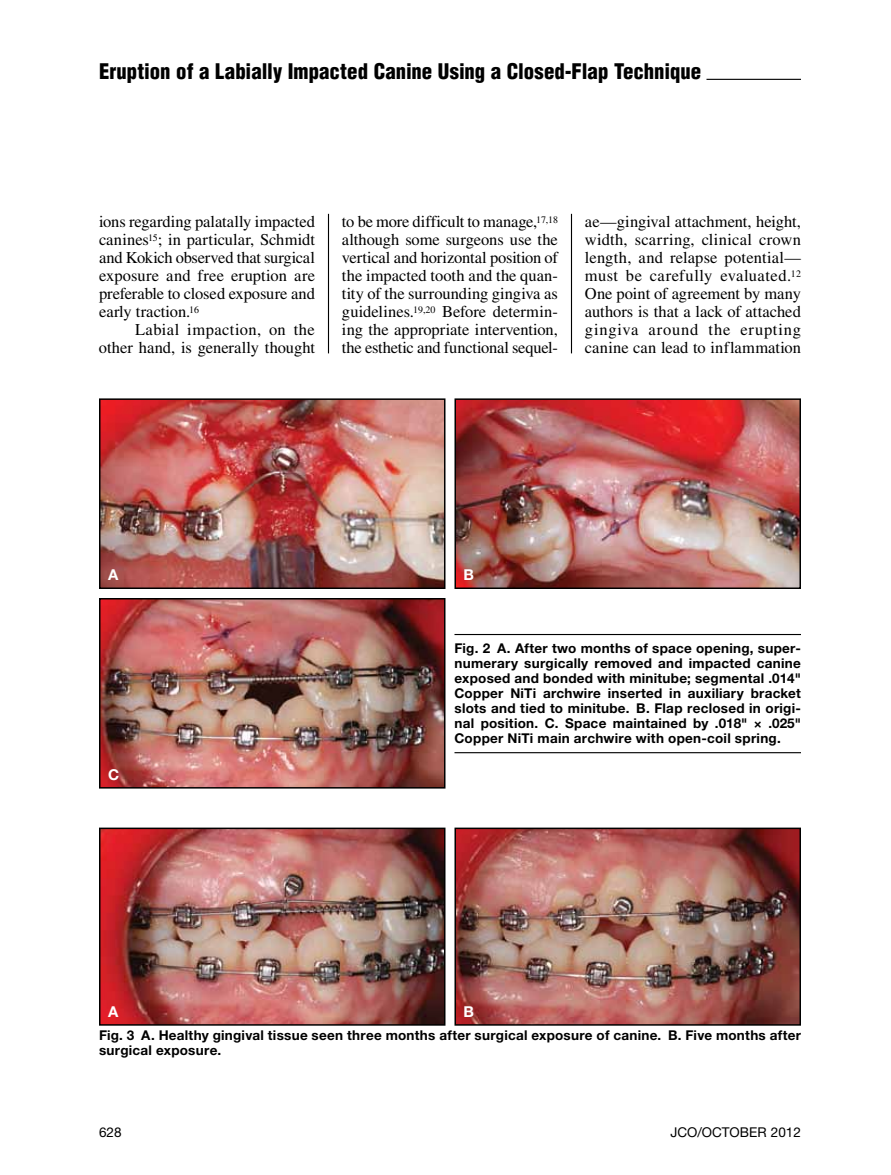
<style>
.page{position:relative;width:891px;height:1175px;background:#fff}
.page>*{position:absolute;margin:0;border:0;box-sizing:border-box;transform-origin:0 0}
.t1{font:900 condensed 21px "Helvetica";letter-spacing:-.005em;color:#000}
.t2{font:16.5px/18px "Times";color:#000;text-align:justify}
.t3{font:700 15px "Helvetica Neue LT Std";color:#fff}
.t4{font:700 13.5px/15px "Helvetica Neue LT Std";letter-spacing:.02em;color:#000}
.t5{font:13.5px "Helvetica Neue LT Std";color:#000}
</style>
<div class="page">
<hr style="left:706px;top:79px;width:95px;height:1px;background:#000">
<img style="left:102px;top:830px;width:341px;height:192px">
<div style="left:99px;top:827px;width:347px;height:198px;border:2px solid #000"></div>
<img style="left:457px;top:830px;width:341px;height:192px">
<div style="left:454px;top:827px;width:347px;height:198px;border:2px solid #000"></div>
<hr style="left:328px;top:214px;width:1px;height:139px;background:#000">
<hr style="left:571px;top:214px;width:1px;height:139px;background:#000">
<hr style="left:454px;top:634px;width:347px;height:1px;background:#000">
<hr style="left:454px;top:752px;width:347px;height:1px;background:#000">
<img style="left:102px;top:401px;width:341px;height:185px">
<div style="left:99px;top:398px;width:347px;height:191px;border:2px solid #000"></div>
<img style="left:102px;top:601px;width:341px;height:184px">
<div style="left:99px;top:598px;width:347px;height:190px;border:2px solid #000"></div>
<img style="left:457px;top:401px;width:341px;height:185px">
<div style="left:454px;top:398px;width:347px;height:191px;border:2px solid #000"></div>
<p class="t1" style="left:99px;top:58px;width:604px">Eruption of a Labially Impacted Canine Using a Closed-Flap Technique</p>
<p class="t2" style="left:99px;top:212px;width:218px">ions regarding palatally impacted canines<sup>15</sup>; in particular, Schmidt and Kokich observed that surgical exposure and free eruption are preferable to closed exposure and early traction.<sup>16</sup></p>
<p class="t2" style="left:99px;top:320px;width:217px;text-align:right">Labial impaction, on the other hand, is generally thought</p>
<p class="t2" style="left:342px;top:212px;width:218px">to be more difficult to manage,<sup>17,18 </sup>although some surgeons use the vertical and horizontal position of the impacted tooth and the quan&shy;tity of the surrounding gingiva as guidelines.<sup>19,20</sup> Before determin&shy;ing the appropriate intervention, the esthetic and functional sequel-</p>
<p class="t2" style="left:585px;top:212px;width:218px">ae—gingival attachment, height, width, scarring, clinical crown length, and relapse potential— must be carefully evaluated.<sup>12<br></sup>One point of agreement by many authors is that a lack of attached gingiva around the erupting canine can lead to inflammation</p>
<p class="t3" style="left:108px;top:565px;width:12px">A</p>
<p class="t3" style="left:464px;top:565px;width:12px">B</p>
<p class="t3" style="left:108px;top:765px;width:13px">C</p>
<p class="t4" style="left:454px;top:640px;width:348px;text-align:justify">Fig. 2 A. After two months of space opening, super&shy;numerary surgically removed and impacted canine exposed and bonded with minitube; segmental .014" Copper NiTi archwire inserted in auxiliary bracket slots and tied to minitube. B. Flap reclosed in origi&shy;nal position. C. Space maintained by .018" × .025" Copper NiTi main archwire with open-coil spring.</p>
<p class="t3" style="left:108px;top:1002px;width:12px">A</p>
<p class="t3" style="left:464px;top:1002px;width:12px">B</p>
<p class="t4" style="left:99px;top:1027px;width:704px">Fig. 3 A. Healthy gingival tissue seen three months after surgical exposure of canine. B. Five months after surgical exposure.</p>
<p class="t5" style="left:99px;top:1123px;width:24px">628</p>
<p class="t5" style="left:670px;top:1123px;width:132px">JCO/OCTOBER 2012</p>
</div>
